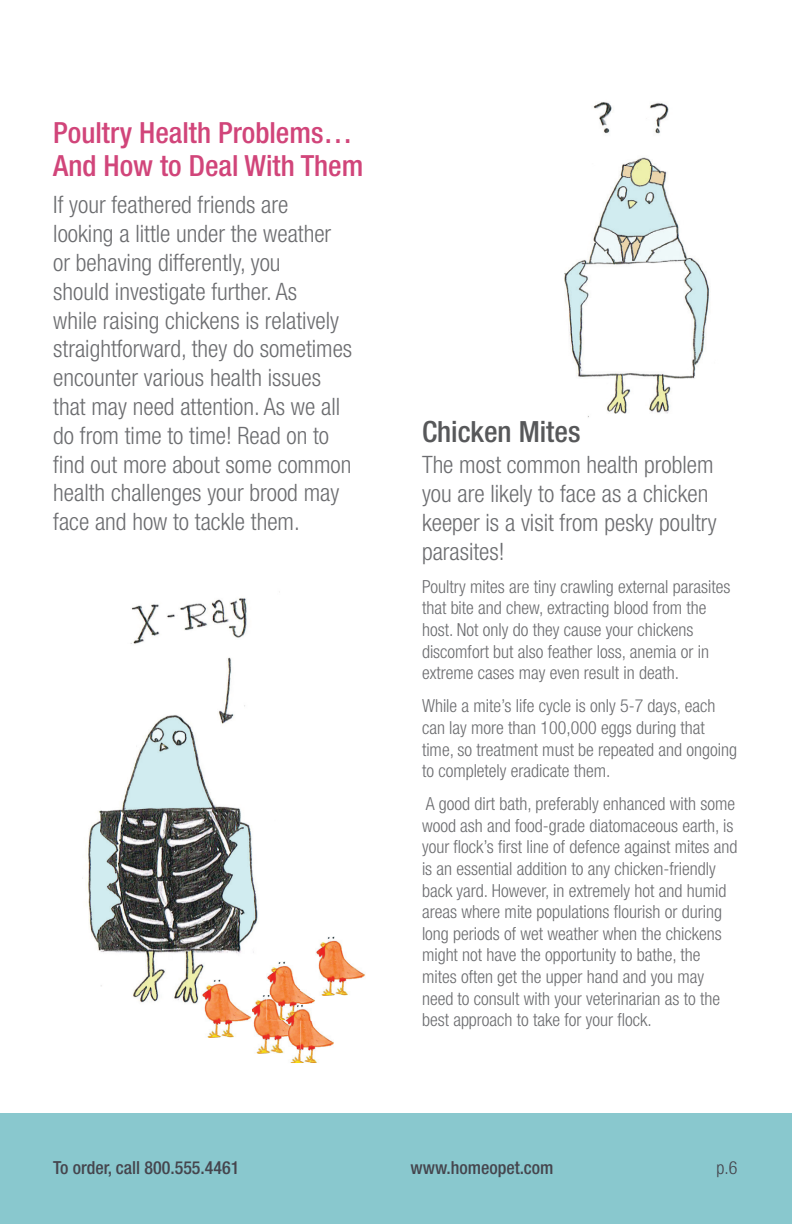
<style>
.page{position:relative;width:792px;height:1224px;background:#fff}
.page>*{position:absolute;margin:0;border:0;box-sizing:border-box;transform-origin:0 0}
.t1{font:500 condensed 29.2px/33.2px "Helvetica Neue LT Std";color:#d1457a}
.t2{font:500 condensed 29.2px "Helvetica Neue LT Std";color:#57585a}
.t3{font:300 condensed 24px/28.8px "Helvetica Neue LT Std";color:#6c6d70}
.t4{font:300 condensed 18px/21.6px "Helvetica Neue LT Std";color:#6c6d70}
.t5{font:500 condensed 18px "Helvetica Neue LT Std";color:#45454d}
.t6{font:300 condensed 18px "Helvetica Neue LT Std";color:#45454d}
</style>
<div class="page">
<img style="left:82px;top:591px;width:203px;height:447px">
<img style="left:564px;top:102px;width:146px;height:316px">
<div style="left:0;top:1113px;width:792px;height:111px;background:#89c8ce"></div>
<img style="left:266px;top:962px;width:49px;height:43px">
<img style="left:316px;top:937px;width:49px;height:58px">
<img style="left:251px;top:995px;width:34px;height:58px">
<img style="left:290px;top:1005px;width:44px;height:58px">
<img style="left:290px;top:1044px;width:10px;height:9px">
<img style="left:285px;top:1005px;width:15px;height:39px">
<svg style="left:300px;top:995px;width:1px;height:25px"></svg>
<img style="left:202px;top:979px;width:49px;height:58px">
<h1 class="t1" style="left:53px;top:115px;width:312px">Poultry Health Problems…<br>And How to Deal With Them</h1>
<p class="t3" style="left:53px;top:190px;width:300px">If your feathered friends are looking a little under the weather or behaving differently, you<br>should investigate further. As<br>while raising chickens is relatively straightforward, they do sometimes encounter various health issues that may need attention. As we all do from time to time! Read on to find out more about some common health challenges your brood may face and how to tackle them.</p>
<h1 class="t2" style="left:422px;top:414px;width:160px">Chicken Mites</h1>
<h2 class="t3" style="left:422px;top:450px;width:296px">The most common health problem you are likely to face as a chicken keeper is a visit from pesky poultry parasites!</h2>
<p class="t4" style="left:422px;top:576px;width:310px">Poultry mites are tiny crawling external parasites that bite and chew, extracting blood from the host. Not only do they cause your chickens discomfort but also feather loss, anemia or in extreme cases may even result in death.</p>
<p class="t4" style="left:422px;top:695px;width:317px">While a mite’s life cycle is only 5-7 days, each can lay more than 100,000 eggs during that time, so treatment must be repeated and ongoing to completely eradicate them.</p>
<p class="t4" style="left:422px;top:793px;width:317px">A good dirt bath, preferably enhanced with some wood ash and food-grade diatomaceous earth, is your flock’s first line of defence against mites and is an essential addition to any chicken-friendly back yard. However, in extremely hot and humid areas where mite populations flourish or during long periods of wet weather when the chickens might not have the opportunity to bathe, the mites often get the upper hand and you may need to consult with your veterinarian as to the best approach to take for your flock.</p>
<p class="t5" style="left:53px;top:1156px;width:188px">To order, call 800.555.4461</p>
<p class="t5" style="left:410px;top:1156px;width:145px">www.homeopet.com</p>
<p class="t6" style="left:717px;top:1157px;width:22px">p.6</p>
</div>
